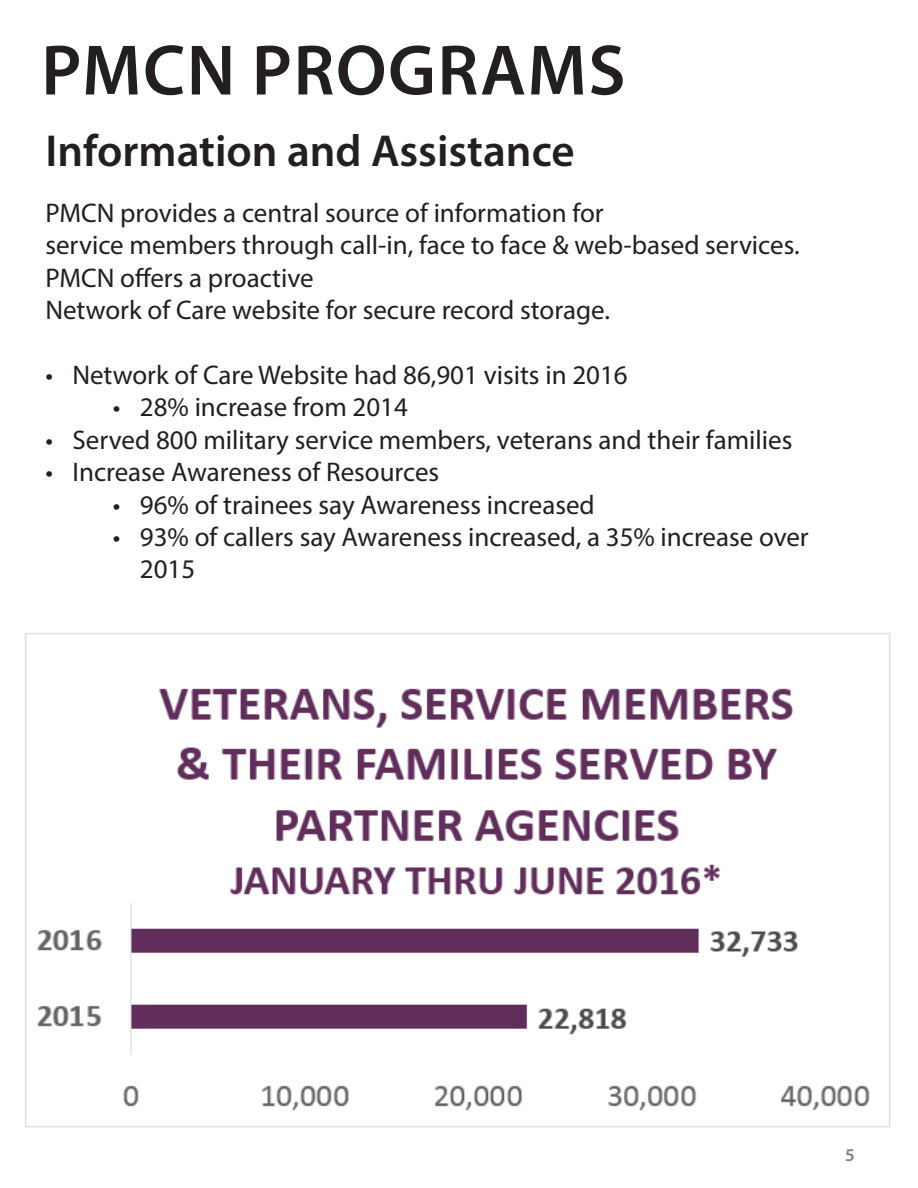
<style>
.page{position:relative;width:918px;height:1188px;background:#fff}
.page>*{position:absolute;margin:0;border:0;box-sizing:border-box;transform-origin:0 0}
.t1{font:600 72px "Myriad Pro";letter-spacing:.02em;color:#231f20}
.t2{font:600 45px "Myriad Pro";color:#231f20}
.t3{font:27px/32.4px "Myriad Pro";color:#231f20}
.t4{font:600 18px "Myriad Pro";color:#808184}
</style>
<div class="page">
<img style="left:25px;top:633px;width:866px;height:495px">
<p class="t1" style="left:41px;top:25px;width:586px">PMCN PROGRAMS</p>
<p class="t2" style="left:45px;top:122px;width:531px">Information and Assistance</p>
<p class="t3" style="left:45px;top:196px;width:560px">PMCN provides a central source of information for</p>
<p class="t3" style="left:45px;top:229px;width:756px">service members through call-in, face to face &amp; web-based services.<br>PMCN offers a proactive</p>
<p class="t3" style="left:45px;top:293px;width:566px">Network of Care website for secure record storage.</p>
<p class="t3" style="left:45px;top:358px;width:584px">• Network of Care Website had 86,901 visits in 2016</p>
<p class="t3" style="left:113px;top:391px;width:297px">• 28% increase from 2014</p>
<p class="t3" style="left:45px;top:423px;width:749px">• Served 800 military service members, veterans and their families</p>
<p class="t3" style="left:45px;top:455px;width:395px">• Increase Awareness of Resources</p>
<p class="t3" style="left:113px;top:488px;width:483px">• 96% of trainees say Awareness increased</p>
<p class="t3" style="left:140px;top:520px;width:670px;text-indent:-27px">• 93% of callers say Awareness increased, a 35% increase over<br>2015</p>
<p class="t4" style="left:845px;top:1144px;width:11px">5</p>
</div>
